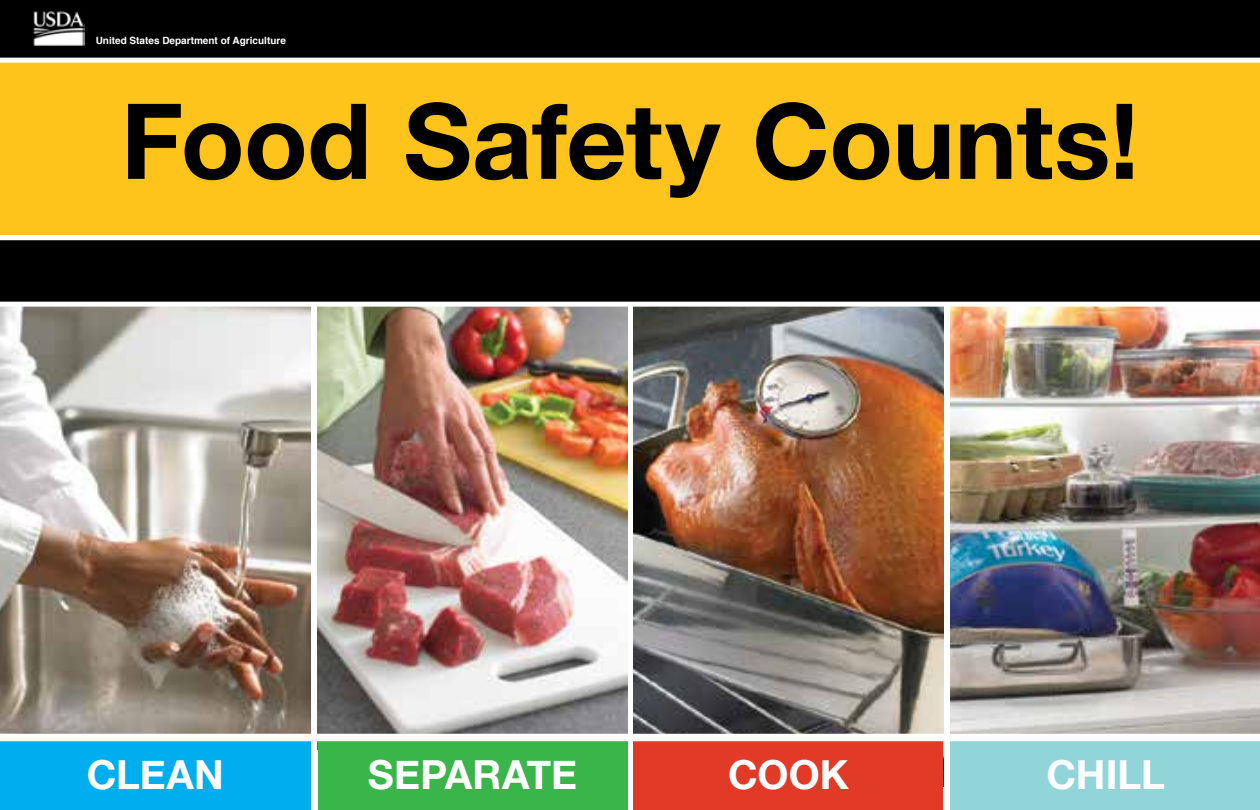
<style>
.page{position:relative;width:1260px;height:810px;background:#fff}
.page>*{position:absolute;margin:0;border:0;box-sizing:border-box;transform-origin:0 0}
.t1{font:700 105px "Helvetica Neue";letter-spacing:-.005em;color:#000}
.t2{font:700 40px "Helvetica Neue";color:#fff}
.t3{font:700 10px "Helvetica";color:#fff}
</style>
<div class="page">
<img style="left:0;top:307px;width:310px;height:427px">
<div style="left:0;top:740px;width:310px;height:70px;background:#00aeef"></div>
<img style="left:633px;top:307px;width:310px;height:427px">
<div style="left:633px;top:740px;width:310px;height:70px;background:#e13a27"></div>
<img style="left:951px;top:307px;width:309px;height:427px">
<div style="left:951px;top:740px;width:309px;height:70px;background:#91d5d8"></div>
<img style="left:318px;top:307px;width:309px;height:427px">
<div style="left:318px;top:740px;width:309px;height:70px;background:#39b54a"></div>
<svg style="left:0;top:240px;width:1260px;height:67px;background:#141414"></svg>
<div style="left:0;top:734px;width:1260px;height:7px;background:#fff"></div>
<div style="left:0;top:63px;width:1260px;height:172px;background:#fec41b"></div>
<svg style="left:0;top:0;width:1260px;height:63px;background:#161514"></svg>
<img style="left:33px;top:9px;width:52px;height:38px">
<p class="t3" style="left:96px;top:32px;width:192px">United States Department of Agriculture</p>
<h1 class="t1" style="left:121px;top:59px;width:1020px">Food Safety Counts!</h1>
<h2 class="t2" style="left:87px;top:743px;width:138px">CLEAN</h2>
<h2 class="t2" style="left:368px;top:743px;width:211px">SEPARATE</h2>
<h2 class="t2" style="left:728px;top:743px;width:122px">COOK</h2>
<h2 class="t2" style="left:1046px;top:743px;width:120px">CHILL</h2>
</div>
